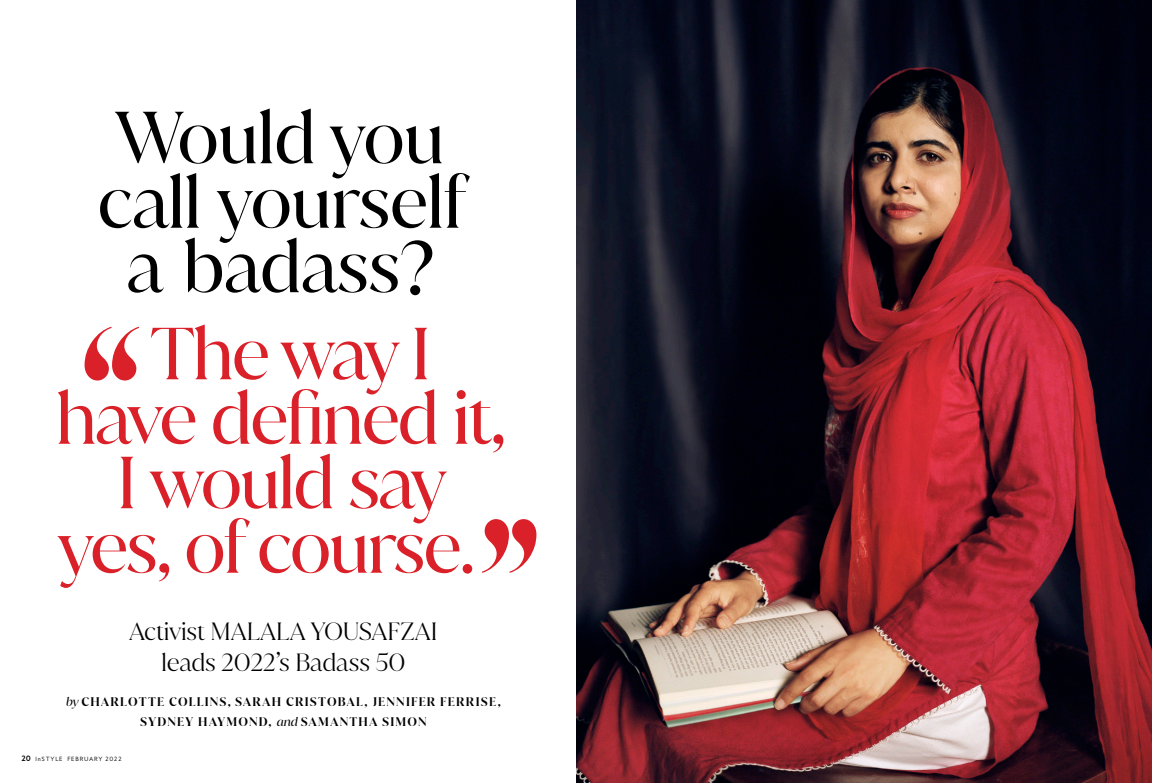
<style>
.page{position:relative;width:1152px;height:783px;background:#fff}
.page>*{position:absolute;margin:0;border:0;box-sizing:border-box;transform-origin:0 0}
.Big-TEXT{font:70.7px/64.5px "Juana";letter-spacing:-.035em;color:#da2028;text-align:center}
.Big-TEXT-2{font:70.7px/64.5px "Juana";letter-spacing:-.015em;color:#000;text-align:center}
.FEATURE_DEK{font:300 24px/30.5px "Juana";letter-spacing:-.005em;color:#000;text-align:center}
.FEATURE_DEK-2{font:600 12px/20px "Juana";letter-spacing:.095em;color:#000;text-align:center}
.t1{font:5.5px "MB Empire";letter-spacing:.125em;color:#000}
.s1{font-weight:400;font-style:italic}
.s2{font-weight:700;font-size:7px}
</style>
<div class="page">
<img style="left:576px;top:0;width:576px;height:783px">
<svg style="left:85px;top:327px;width:54px;height:54px"></svg>
<svg style="left:482px;top:519px;width:54px;height:54px"></svg>
<p class="Big-TEXT-2" style="left:97px;top:104px;width:370px">Would you call yourself a badass?</p>
<p class="Big-TEXT" style="left:56px;top:320px;width:453px">The way I<br>have defined it,<br>I would say yes, of course.</p>
<p class="FEATURE_DEK" style="left:129px;top:616px;width:310px">Activist MALALA YOUSAFZAI leads 2022’s Badass 50</p>
<p class="FEATURE_DEK-2" style="left:66px;top:692px;width:436px"><span class="s1">by</span> CHARLOTTE COLLINS, SARAH CRISTOBAL, JENNIFER FERRISE,<br>SYDNEY HAYMOND, <span class="s1">and</span> SAMANTHA SIMON</p>
<p class="t1" style="left:21px;top:756px;width:102px"><span class="s2">20</span> InSTYLE FEBRUARY 2022</p>
</div>
